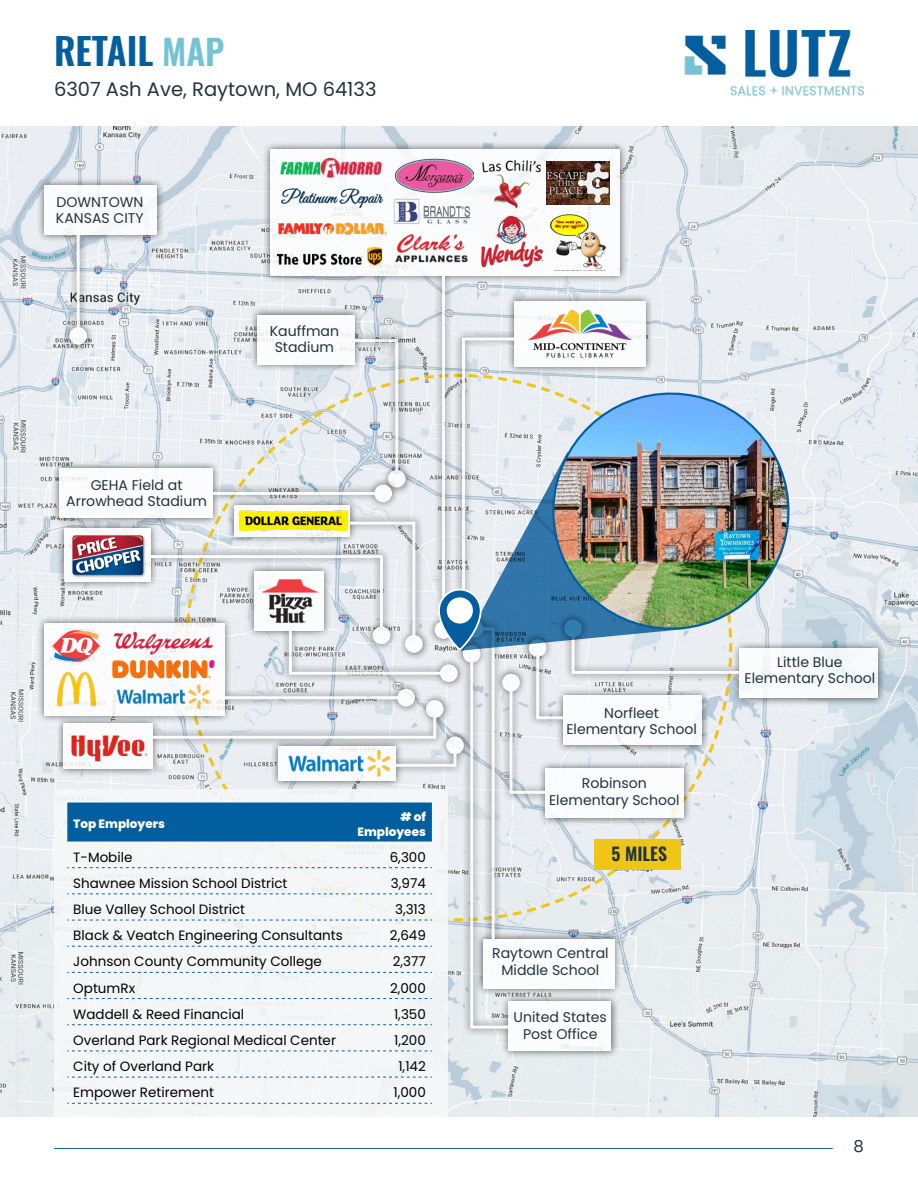
<style>
.page{position:relative;width:918px;height:1188px;background:#fff}
.page>*{position:absolute;margin:0;border:0;box-sizing:border-box;transform-origin:0 0}
.t1{font:600 37.05px "Oswald";color:#035e9f}
.t2{font:19.5px "Poppins";color:#20343f}
.t3{font:600 17.85px "Oswald";color:#20343f}
.t4{font:16.5px "Poppins";color:#20343f}
.t5{font:14.1px/16.4px "Poppins";color:#20343f;text-align:center}
.t6{font:13.5px "Poppins";color:#000}
.t7{font:800 12px/14.4px "Poppins";color:#fff;text-align:right}
.s1{font-size:34.8px;color:#74c3d4}
</style>
<div class="page">
<img style="left:684px;top:30px;width:180px;height:66px">
<img style="left:0;top:126px;width:918px;height:991px">
<hr style="left:54px;top:1148px;width:779px;height:1px;background:#035e9f">
<div style="left:262px;top:141px;width:366px;height:506px;background:#000;opacity:.75"></div>
<div style="left:270px;top:150px;width:350px;height:126px;background:#fff"></div>
<div style="left:51px;top:460px;width:349px;height:67px;background:#000;opacity:.75"></div>
<div style="left:59px;top:469px;width:154px;height:49px;background:#fff"></div>
<div style="left:64px;top:724px;width:89px;height:45px;background:#fff"></div>
<div style="left:36px;top:615px;width:387px;height:109px;background:#000;opacity:.75"></div>
<div style="left:44px;top:623px;width:180px;height:92px;background:#fff"></div>
<img style="left:43px;top:668px;width:24px;height:43px">
<img style="left:50px;top:640px;width:17px;height:22px">
<div style="left:56px;top:520px;width:342px;height:132px;background:#000;opacity:.75"></div>
<div style="left:65px;top:529px;width:86px;height:53px;background:#fff"></div>
<div style="left:455px;top:637px;width:164px;height:422px;background:#000;opacity:.75"></div>
<div style="left:509px;top:1001px;width:102px;height:50px;background:#fff"></div>
<div style="left:36px;top:177px;width:129px;height:176px;background:#000;opacity:.75"></div>
<hr style="left:77px;top:227px;width:3px;height:109px;background:#fff">
<div style="left:44px;top:186px;width:113px;height:49px;background:#fff"></div>
<div style="left:556px;top:612px;width:330px;height:94px;background:#000;opacity:.75"></div>
<div style="left:740px;top:648px;width:138px;height:50px;background:#f8fafb"></div>
<div style="left:54px;top:789px;width:393px;height:328px;background:#f7f8f9"></div>
<svg style="left:67px;top:1051px;width:365px;height:1px"></svg>
<svg style="left:67px;top:1077px;width:365px;height:1px"></svg>
<svg style="left:67px;top:1103px;width:365px;height:1px"></svg>
<img style="left:748px;top:380px;width:54px;height:260px">
<svg style="left:67px;top:255px;width:681px;height:775px"></svg>
<img style="left:522px;top:306px;width:114px;height:57px">
<img style="left:395px;top:154px;width:79px;height:40px">
<img style="left:394px;top:234px;width:75px;height:28px">
<img style="left:279px;top:154px;width:104px;height:28px">
<img style="left:278px;top:214px;width:108px;height:28px">
<img style="left:278px;top:248px;width:103px;height:17px">
<img style="left:476px;top:158px;width:69px;height:51px">
<img style="left:482px;top:215px;width:60px;height:52px">
<img style="left:280px;top:186px;width:104px;height:25px">
<img style="left:393px;top:197px;width:78px;height:27px">
<img style="left:546px;top:161px;width:64px;height:44px">
<img style="left:549px;top:213px;width:62px;height:57px">
<h1 class="t1" style="left:54px;top:18px;width:172px">RETAIL <span class="s1">MAP</span></h1>
<h2 class="t2" style="left:54px;top:78px;width:324px">6307 Ash Ave, Raytown, MO 64133</h2>
<p class="t5" style="left:56px;top:194px;width:89px;text-align:left">DOWNTOWN<br>KANSAS CITY</p>
<p class="t5" style="left:66px;top:477px;width:142px">GEHA Field at<br>Arrowhead Stadium</p>
<p class="t5" style="left:270px;top:322px;width:71px">Kauffman<br>Stadium</p>
<p class="t7" style="left:73px;top:817px;width:93px">Top Employers</p>
<p class="t7" style="left:358px;top:810px;width:70px"># of<br>Employees</p>
<p class="t6" style="left:73px;top:849px;width:61px">T-Mobile</p>
<p class="t6" style="left:390px;top:849px;width:38px">6,300</p>
<p class="t6" style="left:73px;top:875px;width:216px">Shawnee Mission School District</p>
<p class="t6" style="left:391px;top:875px;width:36px">3,974</p>
<p class="t6" style="left:73px;top:901px;width:173px">Blue Valley School District</p>
<p class="t6" style="left:395px;top:901px;width:32px">3,313</p>
<p class="t6" style="left:73px;top:928px;width:271px">Black &amp; Veatch Engineering Consultants</p>
<p class="t6" style="left:390px;top:928px;width:38px">2,649</p>
<p class="t6" style="left:73px;top:954px;width:250px">Johnson County Community College</p>
<p class="t6" style="left:393px;top:954px;width:35px">2,377</p>
<p class="t6" style="left:73px;top:980px;width:63px">OptumRx</p>
<p class="t6" style="left:390px;top:980px;width:37px">2,000</p>
<p class="t6" style="left:73px;top:1006px;width:172px">Waddell &amp; Reed Financial</p>
<p class="t6" style="left:394px;top:1006px;width:33px">1,350</p>
<p class="t6" style="left:73px;top:1032px;width:264px">Overland Park Regional Medical Center</p>
<p class="t6" style="left:394px;top:1032px;width:33px">1,200</p>
<p class="t6" style="left:73px;top:1059px;width:142px">City of Overland Park</p>
<p class="t6" style="left:398px;top:1059px;width:29px">1,142</p>
<p class="t6" style="left:73px;top:1085px;width:142px">Empower Retirement</p>
<p class="t6" style="left:393px;top:1085px;width:34px">1,000</p>
<p class="t5" style="left:566px;top:705px;width:132px">Norfleet<br>Elementary School</p>
<p class="t5" style="left:549px;top:775px;width:132px">Robinson<br>Elementary School</p>
<h3 class="t3" style="left:612px;top:838px;width:57px">5 MILES</h3>
<p class="t5" style="left:492px;top:945px;width:118px">Raytown Central<br>Middle School</p>
<p class="t5" style="left:514px;top:1009px;width:95px">United States<br>Post Office</p>
<p class="t5" style="left:745px;top:654px;width:132px">Little Blue<br>Elementary School</p>
<p class="t4" style="left:854px;top:1137px;width:12px">8</p>
</div>
